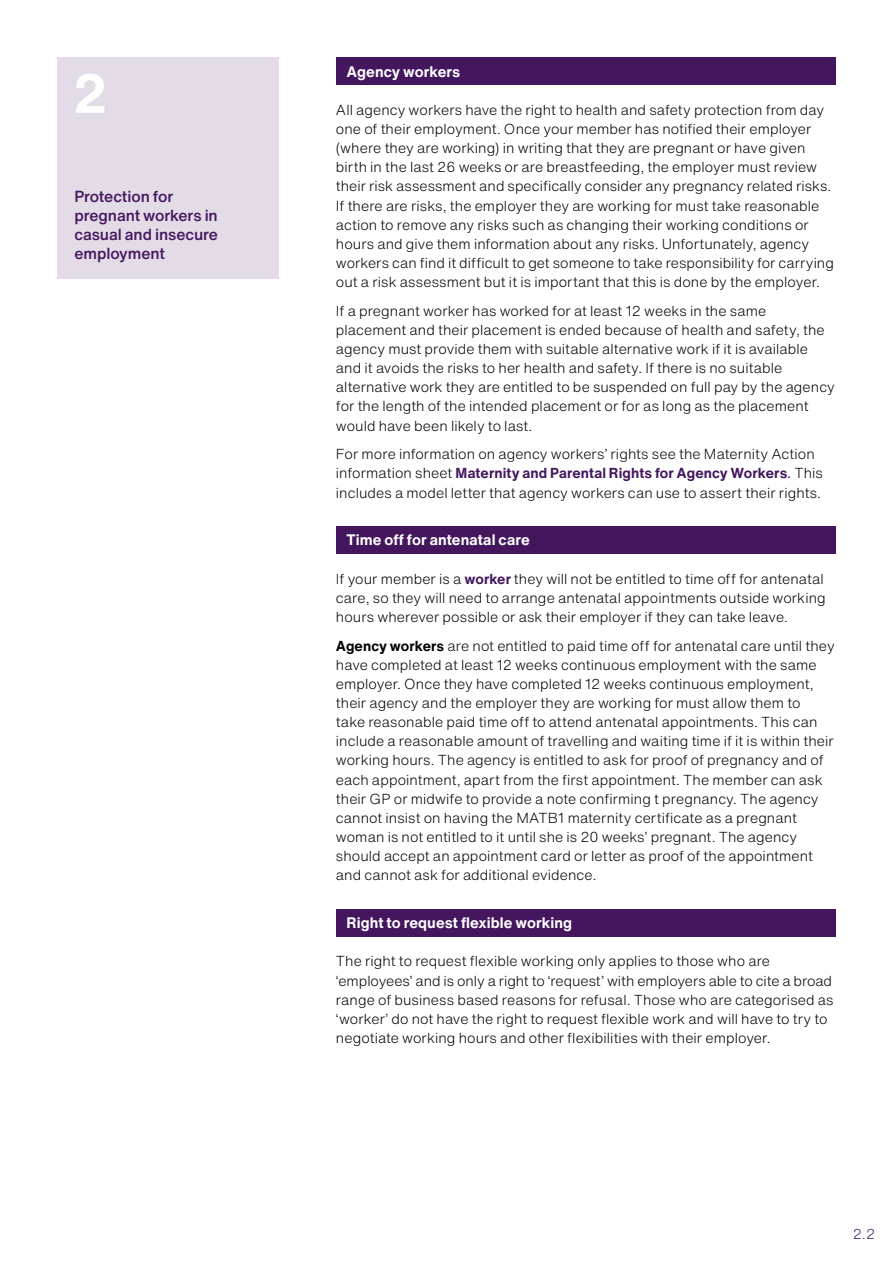
<style>
.page{position:relative;width:893px;height:1263px;background:#fff}
.page>*{position:absolute;margin:0;border:0;box-sizing:border-box;transform-origin:0 0}
.body{font:700 54px "Helvetica Now Text";color:#fff}
.t1{font:500 15.75px/19.2px "Helvetica Now Text";letter-spacing:-.005em;color:#43165e}
.t2{font:700 15px "Helvetica Now Text";letter-spacing:.005em;color:#fff}
.body-2{font:300 14.25px/19.2px "Helvetica Now Text";letter-spacing:.005em;color:#000}
.t3{font:300 14.25px "Helvetica Now Text";color:#43165e}
.s1{font-weight:700;color:#43165e}
.s2{font-weight:400;color:#43165e}
.s3{font-weight:700}
</style>
<div class="page">
<div style="left:336px;top:57px;width:500px;height:28px;background:#43165e"></div>
<div style="left:336px;top:526px;width:500px;height:28px;background:#43165e"></div>
<div style="left:336px;top:909px;width:500px;height:27px;background:#43165e"></div>
<div style="left:57px;top:57px;width:222px;height:222px;background:#e3dce7"></div>
<p class="body" style="left:72px;top:53px;width:37px">2</p>
<h1 class="t1" style="left:74px;top:186px;width:145px">Protection for pregnant workers in casual and insecure employment</h1>
<h2 class="t2" style="left:347px;top:60px;width:115px">Agency workers</h2>
<p class="body-2" style="left:336px;top:100px;width:499px">All agency workers have the right to health and safety protection from day one of their employment. Once your member has notified their employer (where they are working) in writing that they are pregnant or have given birth in the last 26 weeks or are breastfeeding, the employer must review their risk assessment and specifically consider any pregnancy related risks.<br>If there are risks, the employer they are working for must take reasonable action to remove any risks such as changing their working conditions or hours and give them information about any risks. Unfortunately, agency workers can find it difficult to get someone to take responsibility for carrying out a risk assessment but it is important that this is done by the employer.</p>
<p class="body-2" style="left:336px;top:301px;width:500px">If a pregnant worker has worked for at least 12 weeks in the same placement and their placement is ended because of health and safety, the agency must provide them with suitable alternative work if it is available and it avoids the risks to her health and safety. If there is no suitable alternative work they are entitled to be suspended on full pay by the agency for the length of the intended placement or for as long as the placement would have been likely to last.</p>
<p class="body-2" style="left:336px;top:444px;width:489px">For more information on agency workers’ rights see the Maternity Action information sheet <span class="s1">Maternity and Parental Rights for Agency Workers</span><span class="s2">.</span> This includes a model letter that agency workers can use to assert their rights.</p>
<h2 class="t2" style="left:347px;top:529px;width:185px">Time off for antenatal care</h2>
<p class="body-2" style="left:336px;top:568px;width:491px">If your member is a <span class="s1">worker</span> they will not be entitled to time off for antenatal care, so they will need to arrange antenatal appointments outside working hours wherever possible or ask their employer if they can take leave.</p>
<p class="body-2" style="left:336px;top:635px;width:500px"><span class="s3">Agency workers</span> are not entitled to paid time off for antenatal care until they have completed at least 12 weeks continuous employment with the same employer. Once they have completed 12 weeks continuous employment, their agency and the employer they are working for must allow them to<br>take reasonable paid time off to attend antenatal appointments. This can include a reasonable amount of travelling and waiting time if it is within their working hours. The agency is entitled to ask for proof of pregnancy and of each appointment, apart from the first appointment. The member can ask their GP or midwife to provide a note confirming t pregnancy. The agency cannot insist on having the MATB1 maternity certificate as a pregnant woman is not entitled to it until she is 20 weeks’ pregnant. The agency should accept an appointment card or letter as proof of the appointment and cannot ask for additional evidence.</p>
<h2 class="t2" style="left:347px;top:911px;width:227px">Right to request flexible working</h2>
<p class="body-2" style="left:336px;top:951px;width:499px">The right to request flexible working only applies to those who are ‘employees’ and is only a right to ‘request’ with employers able to cite a broad range of business based reasons for refusal. Those who are categorised as ‘worker’ do not have the right to request flexible work and will have to try to negotiate working hours and other flexibilities with their employer.</p>
<p class="t3" style="left:853px;top:1223px;width:24px">2.2</p>
</div>
